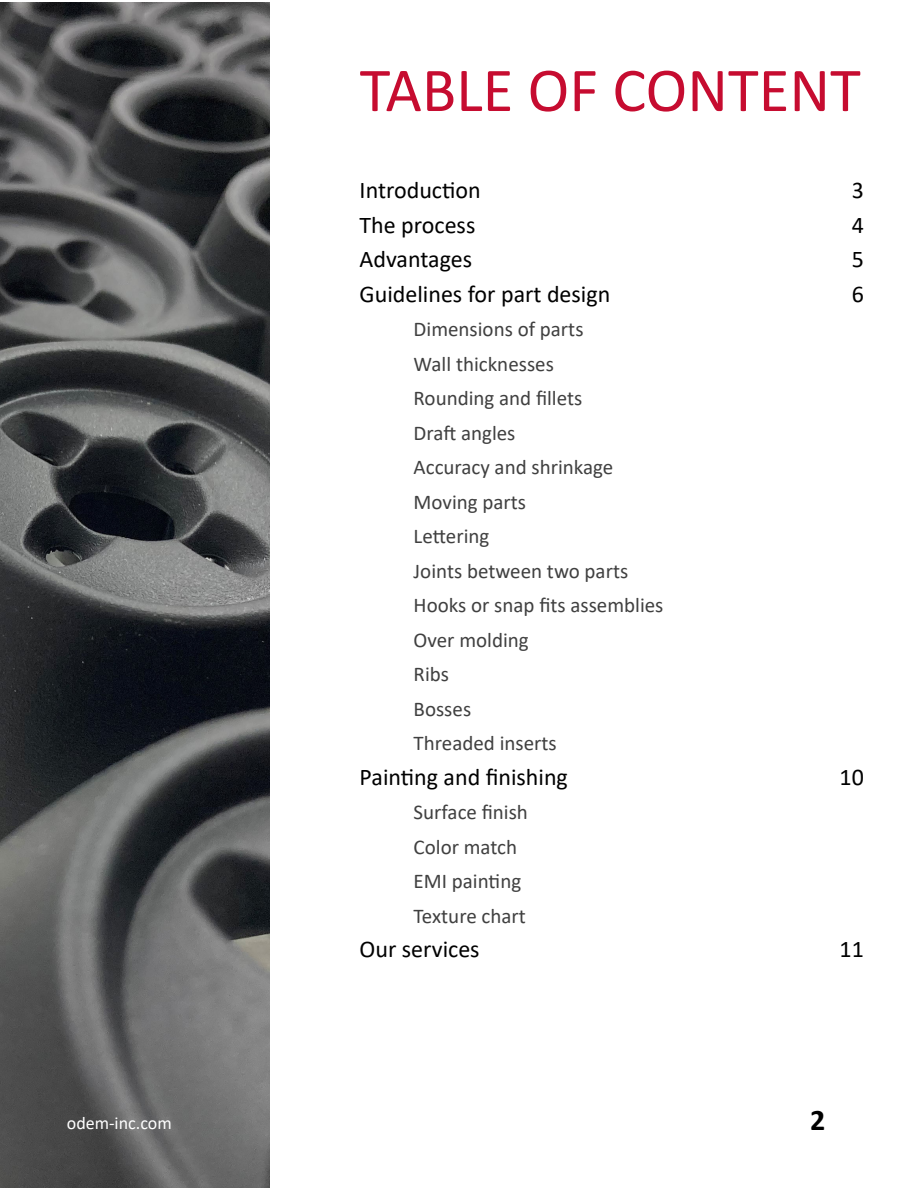
<style>
.page{position:relative;width:918px;height:1188px;background:#fff}
.page>*{position:absolute;margin:0;border:0;box-sizing:border-box;transform-origin:0 0}
.t1{font:63px "Calibri";color:#c60c30}
.t2{font:700 30px "Calibri";color:#000}
.t3{font:24px "Calibri";color:#000}
.t4{font:21px "Calibri";color:#404040}
.t5{font:18px "Calibri";color:#fff}
</style>
<div class="page">
<img style="left:0;top:2px;width:270px;height:1186px">
<p class="t1" style="left:360px;top:46px;width:503px">TABLE OF CONTENT</p>
<p class="t3" style="left:360px;top:174px;width:123px">Introduction</p>
<p class="t3" style="left:852px;top:174px;width:14px">3</p>
<p class="t3" style="left:360px;top:208px;width:117px">The process</p>
<p class="t3" style="left:852px;top:208px;width:14px">4</p>
<p class="t3" style="left:360px;top:243px;width:114px">Advantages</p>
<p class="t3" style="left:852px;top:243px;width:14px">5</p>
<p class="t3" style="left:360px;top:277px;width:252px">Guidelines for part design</p>
<p class="t3" style="left:852px;top:277px;width:14px">6</p>
<p class="t4" style="left:414px;top:315px;width:171px">Dimensions of parts</p>
<p class="t4" style="left:414px;top:349px;width:142px">Wall thicknesses</p>
<p class="t4" style="left:414px;top:384px;width:170px">Rounding and fillets</p>
<p class="t4" style="left:414px;top:418px;width:103px">Draft angles</p>
<p class="t4" style="left:414px;top:453px;width:201px">Accuracy and shrinkage</p>
<p class="t4" style="left:414px;top:487px;width:114px">Moving parts</p>
<p class="t4" style="left:414px;top:522px;width:77px">Lettering</p>
<p class="t4" style="left:414px;top:556px;width:216px">Joints between two parts</p>
<p class="t4" style="left:414px;top:591px;width:251px">Hooks or snap fits assemblies</p>
<p class="t4" style="left:414px;top:625px;width:117px">Over molding</p>
<p class="t4" style="left:414px;top:660px;width:37px">Ribs</p>
<p class="t4" style="left:414px;top:694px;width:59px">Bosses</p>
<p class="t4" style="left:414px;top:729px;width:145px">Threaded inserts</p>
<p class="t3" style="left:360px;top:760px;width:210px">Painting and finishing</p>
<p class="t3" style="left:840px;top:760px;width:26px">10</p>
<p class="t4" style="left:414px;top:798px;width:116px">Surface finish</p>
<p class="t4" style="left:414px;top:832px;width:105px">Color match</p>
<p class="t4" style="left:414px;top:867px;width:109px">EMI painting</p>
<p class="t4" style="left:414px;top:901px;width:114px">Texture chart</p>
<p class="t3" style="left:360px;top:933px;width:122px">Our services</p>
<p class="t3" style="left:840px;top:933px;width:26px">11</p>
<p class="t5" style="left:67px;top:1111px;width:106px">odem-inc.com</p>
<p class="t2" style="left:810px;top:1098px;width:17px">2</p>
</div>
